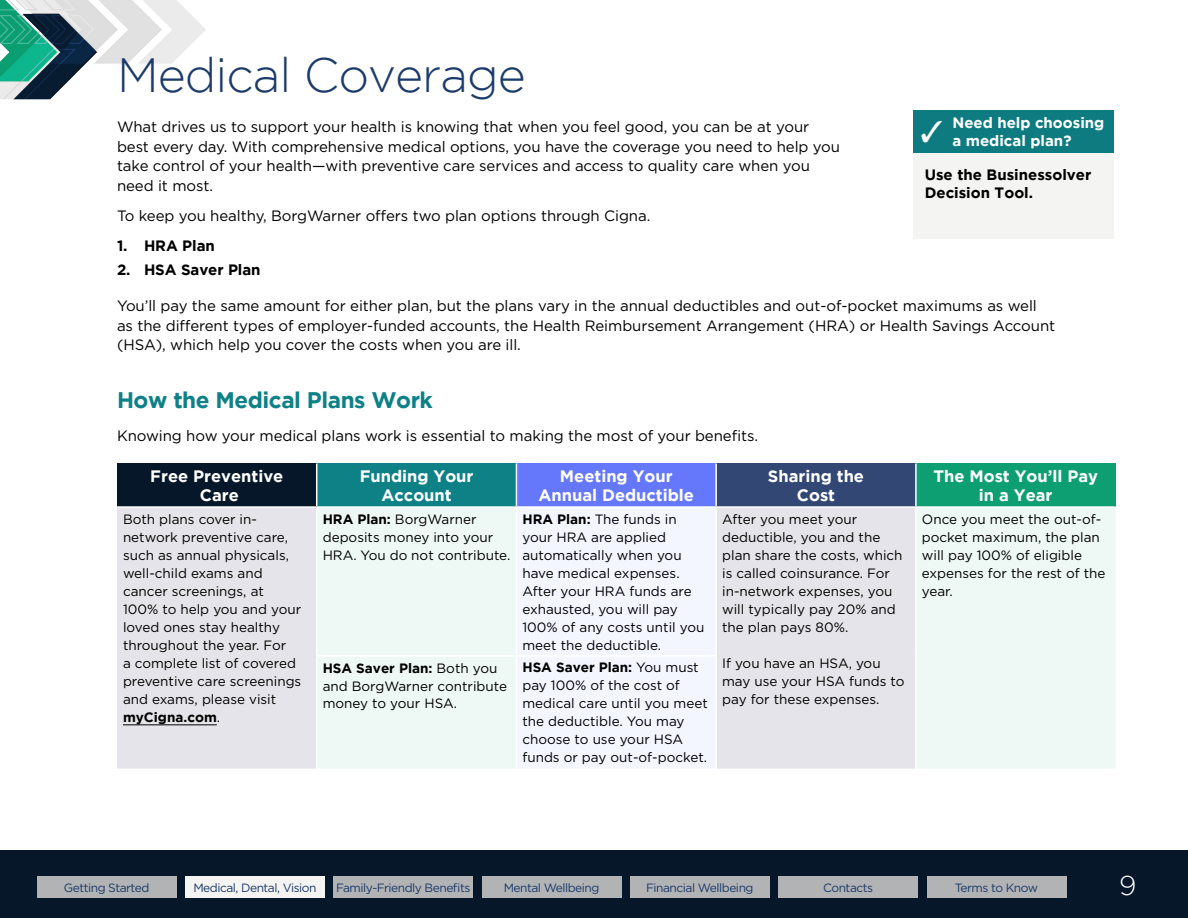
<style>
.page{position:relative;width:1188px;height:918px;background:#fff}
.page>*{position:absolute;margin:0;border:0;box-sizing:border-box;transform-origin:0 0}
.t1{font:300 48px "Gotham";letter-spacing:-.02em;color:#1c3a6a}
.t2{font:300 27px "Gotham";color:#fff}
.t3{font:700 22.5px "Gotham";letter-spacing:-.02em;color:#0e8187}
.t4{font:700 16.5px/19.5px "Gotham";color:#fff;text-align:center}
.t5{font:15px/19.5px "Gotham";letter-spacing:-.005em;color:#000}
.t6{font:700 15px/18px "Gotham";color:#000}
.t7{font:700 15px "Gotham";color:#fff}
.t8{font:13.5px/18px "Gotham";color:#000}
.t9{font:12px "Gotham";letter-spacing:-.04em;color:#1c3a6a}
.s1{font-weight:700}
</style>
<div class="page">
<div style="left:0;top:850px;width:1188px;height:68px;background:#051729"></div>
<img style="left:0;top:0;width:206px;height:100px">
<div style="left:914px;top:110px;width:200px;height:128px;background:#f4f4f3"></div>
<div style="left:117px;top:464px;width:200px;height:43px;background:#051729"></div>
<div style="left:317px;top:464px;width:199px;height:43px;background:#0e8187"></div>
<div style="left:516px;top:464px;width:200px;height:43px;background:#6578fc"></div>
<div style="left:716px;top:464px;width:200px;height:43px;background:#324774"></div>
<div style="left:916px;top:464px;width:200px;height:43px;background:#0d9e71"></div>
<div style="left:117px;top:508px;width:199px;height:261px;background:#e5e4ea"></div>
<svg style="left:318px;top:508px;width:798px;height:261px;fill:#eef8f5"></svg>
<div style="left:517px;top:508px;width:198px;height:261px;background:#f4f6ff"></div>
<hr style="left:316px;top:463px;width:1px;height:43px;background:#fff">
<hr style="left:516px;top:463px;width:1px;height:43px;background:#fff">
<hr style="left:715px;top:463px;width:2px;height:43px;background:#fff">
<hr style="left:915px;top:463px;width:2px;height:43px;background:#fff">
<hr style="left:117px;top:506px;width:200px;height:2px;background:#fff">
<hr style="left:317px;top:506px;width:199px;height:2px;background:#fff">
<hr style="left:516px;top:506px;width:200px;height:2px;background:#fff">
<hr style="left:516px;top:508px;width:1px;height:147px;background:#fff">
<hr style="left:716px;top:506px;width:200px;height:2px;background:#fff">
<hr style="left:715px;top:508px;width:2px;height:147px;background:#fff">
<hr style="left:916px;top:506px;width:200px;height:2px;background:#fff">
<hr style="left:915px;top:508px;width:2px;height:148px;background:#fff">
<hr style="left:316px;top:655px;width:200px;height:2px;background:#fff">
<hr style="left:516px;top:655px;width:201px;height:2px;background:#fff">
<hr style="left:516px;top:657px;width:1px;height:112px;background:#fff">
<hr style="left:715px;top:657px;width:2px;height:112px;background:#fff">
<hr style="left:915px;top:656px;width:2px;height:113px;background:#fff">
<hr style="left:123px;top:725px;width:94px;height:1px;background:#000">
<div style="left:914px;top:110px;width:200px;height:43px;background:#0d7b80"></div>
<div style="left:333px;top:876px;width:140px;height:22px;background:#b1b3b5"></div>
<div style="left:185px;top:876px;width:140px;height:22px;background:#f4f4f3"></div>
<div style="left:37px;top:876px;width:140px;height:22px;background:#b1b3b5"></div>
<div style="left:927px;top:876px;width:139px;height:22px;background:#b1b3b5"></div>
<div style="left:778px;top:876px;width:140px;height:22px;background:#b1b3b5"></div>
<div style="left:630px;top:876px;width:140px;height:22px;background:#b1b3b5"></div>
<div style="left:482px;top:876px;width:139px;height:22px;background:#b1b3b5"></div>
<h1 class="t1" style="left:117px;top:49px;width:410px">Medical Coverage</h1>
<p class="t5" style="left:117px;top:117px;width:725px">What drives us to support your health is knowing that when you feel good, you can be at your best every day. With comprehensive medical options, you have the coverage you need to help you take control of your health—with preventive care services and access to quality care when you need it most.</p>
<p class="t5" style="left:117px;top:206px;width:535px">To keep you healthy, BorgWarner offers two plan options through Cigna.</p>
<p class="t6" style="left:117px;top:237px;width:99px">1. HRA Plan</p>
<p class="t6" style="left:117px;top:261px;width:145px">2. HSA Saver Plan</p>
<p class="t5" style="left:117px;top:296px;width:940px">You’ll pay the same amount for either plan, but the plans vary in the annual deductibles and out-of-pocket maximums as well as the different types of employer-funded accounts, the Health Reimbursement Arrangement (HRA) or Health Savings Account (HSA), which help you cover the costs when you are ill.</p>
<h3 class="t3" style="left:117px;top:387px;width:317px">How the Medical Plans Work</h3>
<p class="t5" style="left:117px;top:425px;width:643px">Knowing how your medical plans work is essential to making the most of your benefits.</p>
<p class="t4" style="left:150px;top:466px;width:135px">Free Preventive<br>Care</p>
<p class="t4" style="left:360px;top:466px;width:115px">Funding Your<br>Account</p>
<p class="t4" style="left:539px;top:466px;width:157px">Meeting Your<br>Annual Deductible</p>
<p class="t4" style="left:768px;top:466px;width:98px">Sharing the<br>Cost</p>
<p class="t4" style="left:933px;top:466px;width:166px">The Most You’ll Pay in a Year</p>
<p class="t8" style="left:123px;top:510px;width:180px">Both plans cover in&shy;network preventive care, such as annual physicals, well-child exams and cancer screenings, at<br>100% to help you and your loved ones stay healthy throughout the year. For<br>a complete list of covered preventive care screenings and exams, please visit <span class="s1">myCigna.com</span>.</p>
<p class="t8" style="left:323px;top:510px;width:189px"><span class="s1">HRA Plan:</span> BorgWarner deposits money into your<br>HRA. You do not contribute.</p>
<p class="t8" style="left:522px;top:510px;width:184px"><span class="s1">HRA Plan:</span> The funds in your HRA are applied automatically when you have medical expenses.<br>After your HRA funds are exhausted, you will pay<br>100% of any costs until you meet the deductible.</p>
<p class="t8" style="left:722px;top:510px;width:182px">After you meet your deductible, you and the plan share the costs, which is called coinsurance. For in-network expenses, you will typically pay 20% and the plan pays 80%.</p>
<p class="t7" style="left:952px;top:114px;width:153px">Need help choosing</p>
<p class="t7" style="left:921px;top:132px;width:152px">✓ a medical plan?</p>
<p class="t6" style="left:925px;top:165px;width:168px">Use the Businessolver<br>Decision Tool.</p>
<p class="t8" style="left:922px;top:510px;width:185px">Once you meet the out-of&shy;pocket maximum, the plan will pay 100% of eligible expenses for the rest of the year.</p>
<p class="t8" style="left:722px;top:654px;width:184px">If you have an HSA, you may use your HSA funds to pay for these expenses.</p>
<p class="t8" style="left:323px;top:658px;width:186px"><span class="s1">HSA Saver Plan:</span> Both you and BorgWarner contribute money to your HSA.</p>
<p class="t8" style="left:522px;top:658px;width:187px"><span class="s1">HSA Saver Plan:</span> You must pay 100% of the cost of medical care until you meet the deductible. You may choose to use your HSA funds or pay out-of-pocket.</p>
<p class="t9" style="left:64px;top:880px;width:87px">Getting Started</p>
<p class="t9" style="left:193px;top:880px;width:125px">Medical, Dental, Vision</p>
<p class="t9" style="left:336px;top:880px;width:136px">Family-Friendly Benefits</p>
<p class="t9" style="left:504px;top:880px;width:97px">Mental Wellbeing</p>
<p class="t9" style="left:646px;top:880px;width:109px">Financial Wellbeing</p>
<p class="t9" style="left:823px;top:880px;width:51px">Contacts</p>
<p class="t9" style="left:955px;top:880px;width:85px">Terms to Know</p>
<h2 class="t2" style="left:1119px;top:871px;width:19px">9</h2>
</div>
